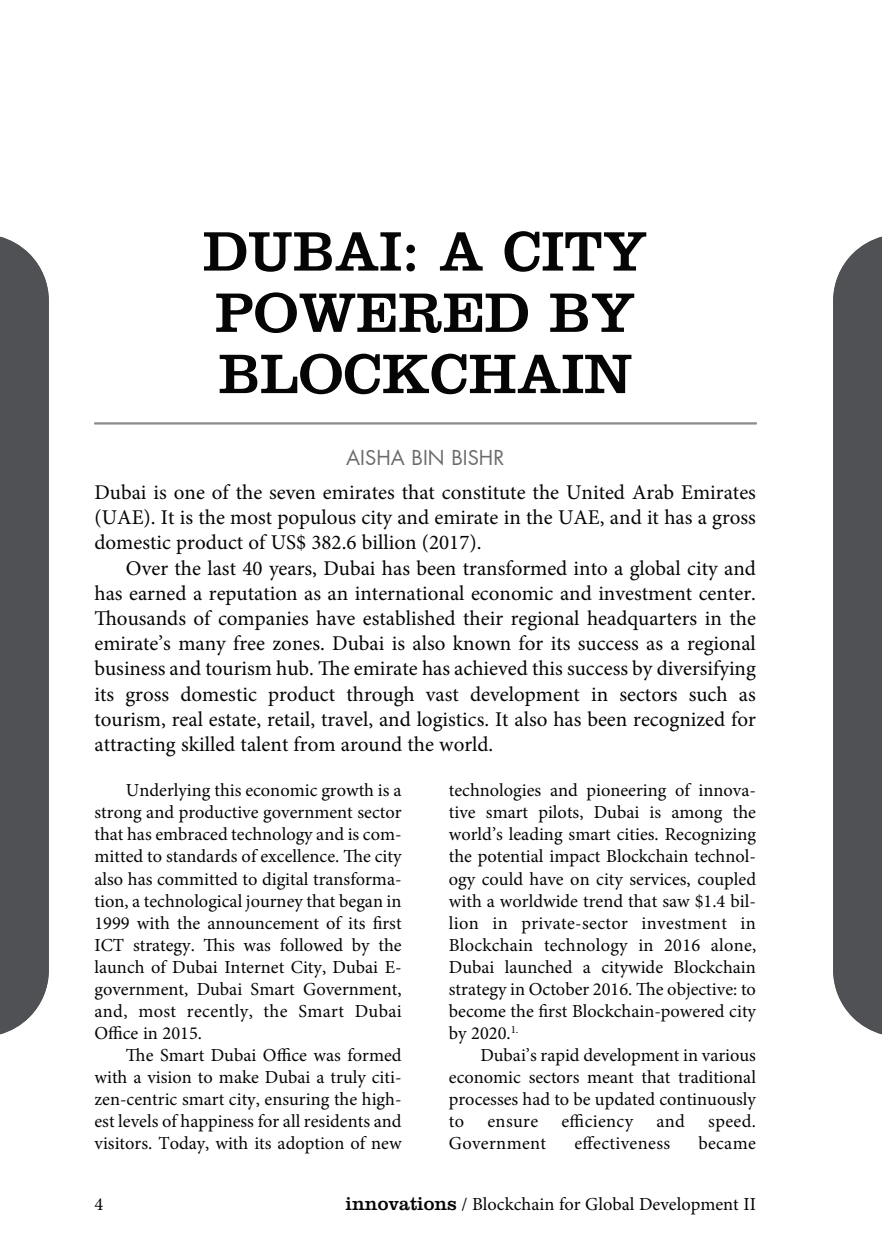
<style>
.page{position:relative;width:882px;height:1260px;background:#fff}
.page>*{position:absolute;margin:0;border:0;box-sizing:border-box;transform-origin:0 0}
.t1{font:57.75px/61.2px "Clarendon LT Std";color:#040504}
.t2{font:21px/25.2px "Minion Pro";color:#040504;text-align:justify}
.t3{font:20.12px "Futura LT Pro";color:#6d6c6d}
.t4{font:18.38px/22.1px "Minion Pro";color:#040504;text-align:justify}
.t5{font:18.38px "Minion Pro";letter-spacing:.02em;color:#040504}
.s1{font-family:"Clarendon LT Std";font-size:19.25px}
</style>
<div class="page">
<div style="left:833px;top:237px;width:49px;height:797px;background:#4f5154"></div>
<div style="left:0;top:237px;width:49px;height:797px;background:#4f5154"></div>
<h1 class="t1" style="left:203px;top:221px;width:446px">DUBAI: A CITY<br>POWERED BY<br>BLOCKCHAIN</h1>
<p class="t3" style="left:346px;top:443px;width:160px">AISHA BIN BISHR</p>
<p class="t2" style="left:94px;top:480px;width:663px">Dubai is one of the seven emirates that constitute the United Arab Emirates (UAE). It is the most populous city and emirate in the UAE, and it has a gross domestic product of US$ 382.6 billion (2017).</p>
<p class="t2" style="left:94px;top:555px;width:663px;text-indent:32px">Over the last 40 years, Dubai has been transformed into a global city and has earned a reputation as an international economic and investment center.<br>Thousands of companies have established their regional headquarters in the emirate’s many free zones. Dubai is also known for its success as a regional business and tourism hub. The emirate has achieved this success by diversifying its gross domestic product through vast development in sectors such as tourism, real estate, retail, travel, and logistics. It also has been recognized for attracting skilled talent from around the world.</p>
<p class="t4" style="left:95px;top:780px;width:309px;text-indent:31px">Underlying this economic growth is a strong and productive government sector that has embraced technology and is com&shy;mitted to standards of excellence. The city also has committed to digital transforma&shy;tion, a technological journey that began in 1999 with the announcement of its first ICT strategy. This was followed by the launch of Dubai Internet City, Dubai E&shy;government, Dubai Smart Government, and, most recently, the Smart Dubai Office in 2015.</p>
<p class="t4" style="left:95px;top:1044px;width:309px;text-indent:31px">The Smart Dubai Office was formed with a vision to make Dubai a truly citi&shy;zen-centric smart city, ensuring the high&shy;est levels of happiness for all residents and visitors. Today, with its adoption of new</p>
<p class="t4" style="left:449px;top:780px;width:309px">technologies and pioneering of innova&shy;tive smart pilots, Dubai is among the world’s leading smart cities. Recognizing the potential impact Blockchain technol&shy;ogy could have on city services, coupled with a worldwide trend that saw $1.4 bil&shy;lion in private-sector investment in Blockchain technology in 2016 alone, Dubai launched a citywide Blockchain strategy in October 2016. The objective: to become the first Blockchain-powered city by 2020.<sup>1.</sup></p>
<p class="t4" style="left:449px;top:1044px;width:309px;text-indent:31px">Dubai’s rapid development in various economic sectors meant that traditional processes had to be updated continuously to</p>
<p class="t4" style="left:487px;top:1110px;width:52px">ensure</p>
<p class="t5" style="left:561px;top:1109px;width:73px">efficiency</p>
<p class="t4" style="left:656px;top:1110px;width:30px">and</p>
<p class="t4" style="left:708px;top:1110px;width:49px">speed.</p>
<p class="t5" style="left:449px;top:1131px;width:99px">Government</p>
<p class="t5" style="left:574px;top:1131px;width:97px">effectiveness</p>
<p class="t4" style="left:698px;top:1132px;width:59px">became</p>
<p class="t4" style="left:94px;top:1194px;width:10px">4</p>
<p class="t4" style="left:346px;top:1194px;width:412px"><span class="s1">innovations</span> / Blockchain for Global Development II</p>
</div>
